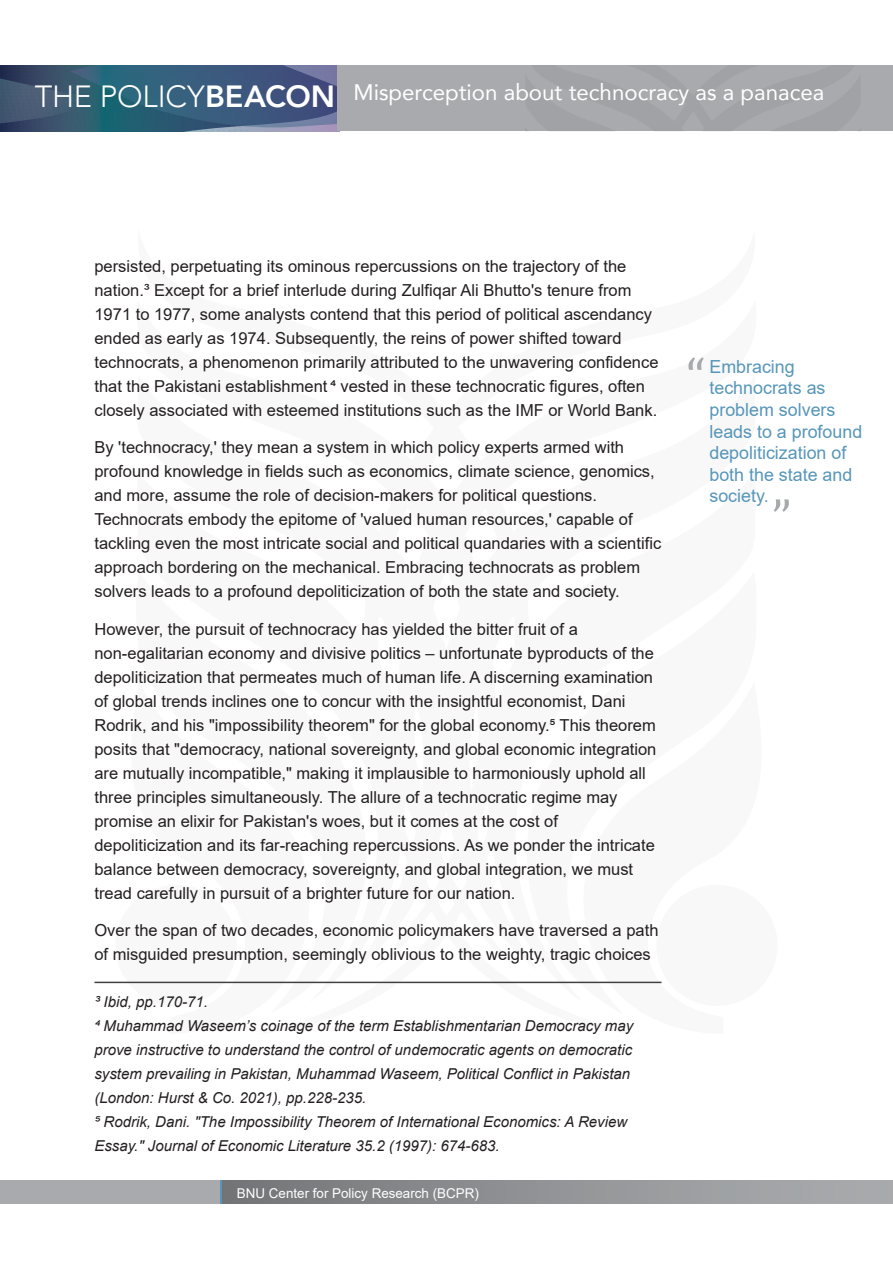
<style>
.page{position:relative;width:893px;height:1263px;background:#fff}
.page>*{position:absolute;margin:0;border:0;box-sizing:border-box;transform-origin:0 0}
.t1{font:52.95px "Cambria";color:#a7aaac}
.t2{font:22.5px "Avenir";color:#fff}
.t3{font:18px/21.6px "Arial";color:#5796ba}
.t4{font:16.5px/24px "Arial";color:#231f20}
.t5{font:italic 15px/24px "Arial";color:#231f20}
.t6{font:13.5px "Arial";color:#fff}
.s1{font-weight:300;font-size:30.6px}
.s2{font-weight:800;font-size:30.6px}
</style>
<div class="page">
<svg style="left:130px;top:981px;width:189px;height:3px"></svg>
<div style="left:656px;top:885px;width:122px;height:121px;background:#f8f8f8;border-radius:50%"></div>
<div style="left:0;top:1180px;width:318px;height:23px;background:#a8aaad"></div>
<div style="left:220px;top:1180px;width:673px;height:23px;background:linear-gradient(to right,#757679,#acaeb1)"></div>
<hr style="left:94px;top:982px;width:567px;height:1px;background:#414042">
<hr style="left:220px;top:1180px;width:2px;height:23px;background:#5796ba">
<svg style="left:0;top:65px;width:340px;height:66px;background:#3c5c7a"></svg>
<div style="left:337px;top:66px;width:556px;height:65px;background:#a8aaad"></div>
<h2 class="t2" style="left:35px;top:74px;width:791px"><span class="s1">THE POLICY</span><span class="s2">BEACON</span> Misperception about technocracy as a panacea</h2>
<p class="t4" style="left:94px;top:254px;width:566px">persisted, perpetuating its ominous repercussions on the trajectory of the nation.³ Except for a brief interlude during Zulfiqar Ali Bhutto's tenure from 1971 to 1977, some analysts contend that this period of political ascendancy ended as early as 1974. Subsequently, the reins of power shifted toward technocrats, a phenomenon primarily attributed to the unwavering confidence that the Pakistani establishment ⁴ vested in these technocratic figures, often closely associated with esteemed institutions such as the IMF or World Bank.</p>
<p class="t4" style="left:94px;top:435px;width:568px">By 'technocracy,' they mean a system in which policy experts armed with profound knowledge in fields such as economics, climate science, genomics, and more, assume the role of decision-makers for political questions.<br>Technocrats embody the epitome of 'valued human resources,' capable of tackling even the most intricate social and political quandaries with a scientific approach bordering on the mechanical. Embracing technocrats as problem solvers leads to a profound depoliticization of both the state and society.</p>
<p class="t4" style="left:94px;top:617px;width:563px">However, the pursuit of technocracy has yielded the bitter fruit of a non-egalitarian economy and divisive politics – unfortunate byproducts of the depoliticization that permeates much of human life. A discerning examination of global trends inclines one to concur with the insightful economist, Dani Rodrik, and his "impossibility theorem" for the global economy.⁵ This theorem posits that "democracy, national sovereignty, and global economic integration are mutually incompatible," making it implausible to harmoniously uphold all three principles simultaneously. The allure of a technocratic regime may promise an elixir for Pakistan's woes, but it comes at the cost of depoliticization and its far-reaching repercussions. As we ponder the intricate balance between democracy, sovereignty, and global integration, we must tread carefully in pursuit of a brighter future for our nation.</p>
<p class="t4" style="left:94px;top:918px;width:566px">Over the span of two decades, economic policymakers have traversed a path of misguided presumption, seemingly oblivious to the weighty, tragic choices</p>
<p class="t5" style="left:94px;top:990px;width:540px">³ Ibid, pp.170-71.<br>⁴ Muhammad Waseem’s coinage of the term Establishmentarian Democracy may prove instructive to understand the control of undemocratic agents on democratic system prevailing in Pakistan, Muhammad Waseem, Political Conflict in Pakistan (London: Hurst &amp; Co. 2021), pp.228-235.<br>⁵ Rodrik, Dani. "The Impossibility Theorem of International Economics: A Review Essay." Journal of Economic Literature 35.2 (1997): 674-683.</p>
<p class="t6" style="left:237px;top:1183px;width:243px">BNU Center for Policy Research (BCPR)</p>
<h1 class="t1" style="left:686px;top:345px;width:21px">“</h1>
<p class="t3" style="left:709px;top:356px;width:154px">Embracing technocrats as problem solvers leads to a profound depoliticization of both the state and society.</p>
<h1 class="t1" style="left:792px;top:524px;width:21px;rotate:-180deg">“</h1>
</div>
